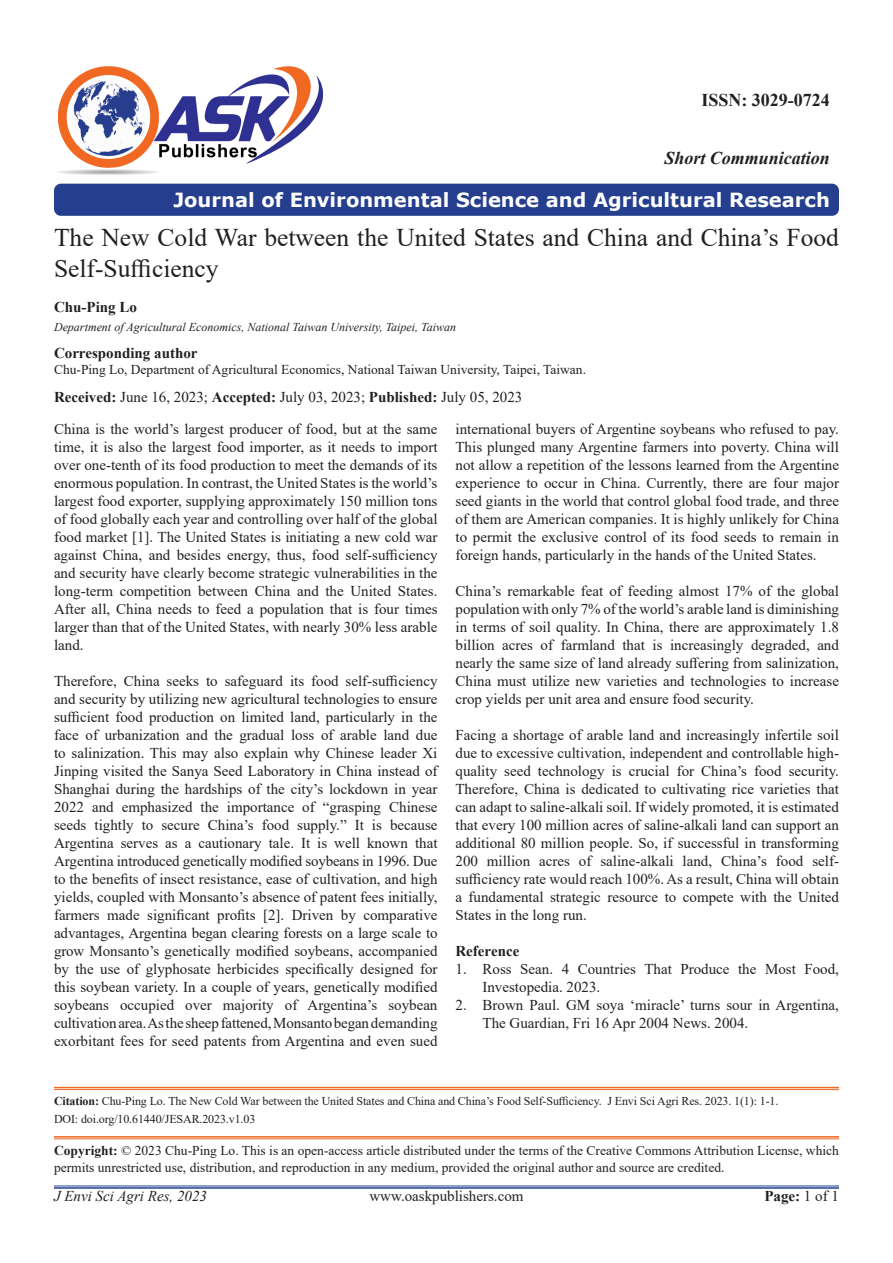
<style>
.page{position:relative;width:893px;height:1263px;background:#fff}
.page>*{position:absolute;margin:0;border:0;box-sizing:border-box;transform-origin:0 0}
.t1{font:25.5px/30.6px "Times New Roman";color:#231f20}
.t2{font:700 19.5px "Verdana";color:#fff}
.t3{font:italic 700 18px "Times New Roman";color:#231f20}
.t4{font:700 18px "Times New Roman";color:#231f20}
.t5{font:15px/18px "Times New Roman";color:#231f20;text-align:justify}
.t6{font:700 15px "Times New Roman";color:#231f20}
.t7{font:italic 15px "Times New Roman";color:#231f20}
.t8{font:13.5px/16.5px "Times New Roman";color:#231f20}
.t9{font:12px "Times New Roman";letter-spacing:-.01em;color:#231f20}
.t10{font:italic 12px "Times New Roman";color:#231f20}
.s1{font-weight:700}
.s2{font-weight:400}
</style>
<div class="page">
<hr style="left:54px;top:1186px;width:785px;height:1px;background:#24418f">
<hr style="left:54px;top:1187px;width:785px;height:2px;background:#24418f">
<div style="left:54px;top:184px;width:785px;height:32px;background:#253f8e;border-radius:7px"></div>
<hr style="left:54px;top:1087px;width:785px;height:1px;background:#f06822">
<hr style="left:54px;top:1089px;width:785px;height:1px;background:#f06822">
<hr style="left:54px;top:1136px;width:785px;height:1px;background:#f06822">
<hr style="left:54px;top:1138px;width:785px;height:1px;background:#f06822">
<img style="left:57px;top:66px;width:267px;height:109px">
<p class="t4" style="left:701px;top:87px;width:130px">ISSN: 3029-0724</p>
<p class="t3" style="left:664px;top:145px;width:167px">Short Communication</p>
<p class="t2" style="left:173px;top:186px;width:658px">Journal of Environmental Science and Agricultural Research</p>
<p class="t1" style="left:54px;top:221px;width:786px">The New Cold War between the United States and China and China’s Food<br>Self-Sufficiency</p>
<p class="t6" style="left:54px;top:296px;width:84px">Chu-Ping Lo</p>
<p class="t10" style="left:54px;top:319px;width:404px">Department of Agricultural Economics, National Taiwan University, Taipei, Taiwan</p>
<p class="t6" style="left:54px;top:342px;width:145px">Corresponding author</p>
<p class="t8" style="left:54px;top:360px;width:534px">Chu-Ping Lo, Department of Agricultural Economics, National Taiwan University, Taipei, Taiwan.</p>
<p class="t5" style="left:54px;top:388px;width:470px"><span class="s1">Received:</span> June 16, 2023; <span class="s1">Accepted:</span> July 03, 2023; <span class="s1">Published:</span> July 05, 2023</p>
<p class="t5" style="left:54px;top:419px;width:385px">China is the world’s largest producer of food, but at the same time, it is also the largest food importer, as it needs to import over one-tenth of its food production to meet the demands of its enormous population. In contrast, the United States is the world’s largest food exporter, supplying approximately 150 million tons of food globally each year and controlling over half of the global food market [1]. The United States is initiating a new cold war against China, and besides energy, thus, food self-sufficiency and security have clearly become strategic vulnerabilities in the long-term competition between China and the United States.<br>After all, China needs to feed a population that is four times larger than that of the United States, with nearly 30% less arable land.</p>
<p class="t5" style="left:54px;top:671px;width:385px">Therefore, China seeks to safeguard its food self-sufficiency and security by utilizing new agricultural technologies to ensure sufficient food production on limited land, particularly in the face of urbanization and the gradual loss of arable land due to salinization. This may also explain why Chinese leader Xi Jinping visited the Sanya Seed Laboratory in China instead of Shanghai during the hardships of the city’s lockdown in year 2022 and emphasized the importance of “grasping Chinese seeds tightly to secure China’s food supply.” It is because Argentina serves as a cautionary tale. It is well known that Argentina introduced genetically modified soybeans in 1996. Due to the benefits of insect resistance, ease of cultivation, and high yields, coupled with Monsanto’s absence of patent fees initially, farmers made significant profits [2]. Driven by comparative advantages, Argentina began clearing forests on a large scale to grow Monsanto’s genetically modified soybeans, accompanied by the use of glyphosate herbicides specifically designed for this soybean variety. In a couple of years, genetically modified soybeans occupied over majority of Argentina’s soybean cultivation area. As the sheep fattened, Monsanto began demanding exorbitant fees for seed patents from Argentina and even sued</p>
<p class="t5" style="left:455px;top:419px;width:385px">international buyers of Argentine soybeans who refused to pay.<br>This plunged many Argentine farmers into poverty. China will not allow a repetition of the lessons learned from the Argentine experience to occur in China. Currently, there are four major seed giants in the world that control global food trade, and three of them are American companies. It is highly unlikely for China to permit the exclusive control of its food seeds to remain in foreign hands, particularly in the hands of the United States.</p>
<p class="t5" style="left:455px;top:581px;width:385px">China’s remarkable feat of feeding almost 17% of the global population with only 7% of the world’s arable land is diminishing in terms of soil quality. In China, there are approximately 1.8 billion acres of farmland that is increasingly degraded, and nearly the same size of land already suffering from salinization, China must utilize new varieties and technologies to increase crop yields per unit area and ensure food security.</p>
<p class="t5" style="left:455px;top:725px;width:385px">Facing a shortage of arable land and increasingly infertile soil due to excessive cultivation, independent and controllable high&shy;quality seed technology is crucial for China’s food security.<br>Therefore, China is dedicated to cultivating rice varieties that can adapt to saline-alkali soil. If widely promoted, it is estimated that every 100 million acres of saline-alkali land can support an additional 80 million people. So, if successful in transforming 200 million acres of saline-alkali land, China’s food self&shy;sufficiency rate would reach 100%. As a result, China will obtain a fundamental strategic resource to compete with the United States in the long run.</p>
<p class="t6" style="left:455px;top:940px;width:65px">Reference</p>
<p class="t5" style="left:482px;top:959px;width:358px;text-indent:-27px">1. Ross Sean. 4 Countries That Produce the Most Food,<br>Investopedia. 2023.</p>
<p class="t5" style="left:482px;top:995px;width:358px;text-indent:-27px">2. Brown Paul. GM soya ‘miracle’ turns sour in Argentina,<br>The Guardian, Fri 16 Apr 2004 News. 2004.</p>
<p class="t9" style="left:54px;top:1093px;width:726px"><span class="s1">Citation:</span> Chu-Ping Lo. The New Cold War between the United States and China and China’s Food Self-Sufficiency. J Envi Sci Agri Res. 2023. 1(1): 1-1.</p>
<p class="t9" style="left:54px;top:1111px;width:203px">DOI: doi.org/10.61440/JESAR.2023.v1.03</p>
<p class="t8" style="left:54px;top:1142px;width:786px"><span class="s1">Copyright:</span> © 2023 Chu-Ping Lo. This is an open-access article distributed under the terms of the Creative Commons Attribution License, which permits unrestricted use, distribution, and reproduction in any medium, provided the original author and source are credited.</p>
<p class="t7" style="left:54px;top:1186px;width:155px">J Envi Sci Agri Res, 2023</p>
<p class="t5" style="left:369px;top:1187px;width:156px">www.oaskpublishers.com</p>
<p class="t6" style="left:764px;top:1185px;width:76px">Page: <span class="s2">1 of 1</span></p>
</div>
